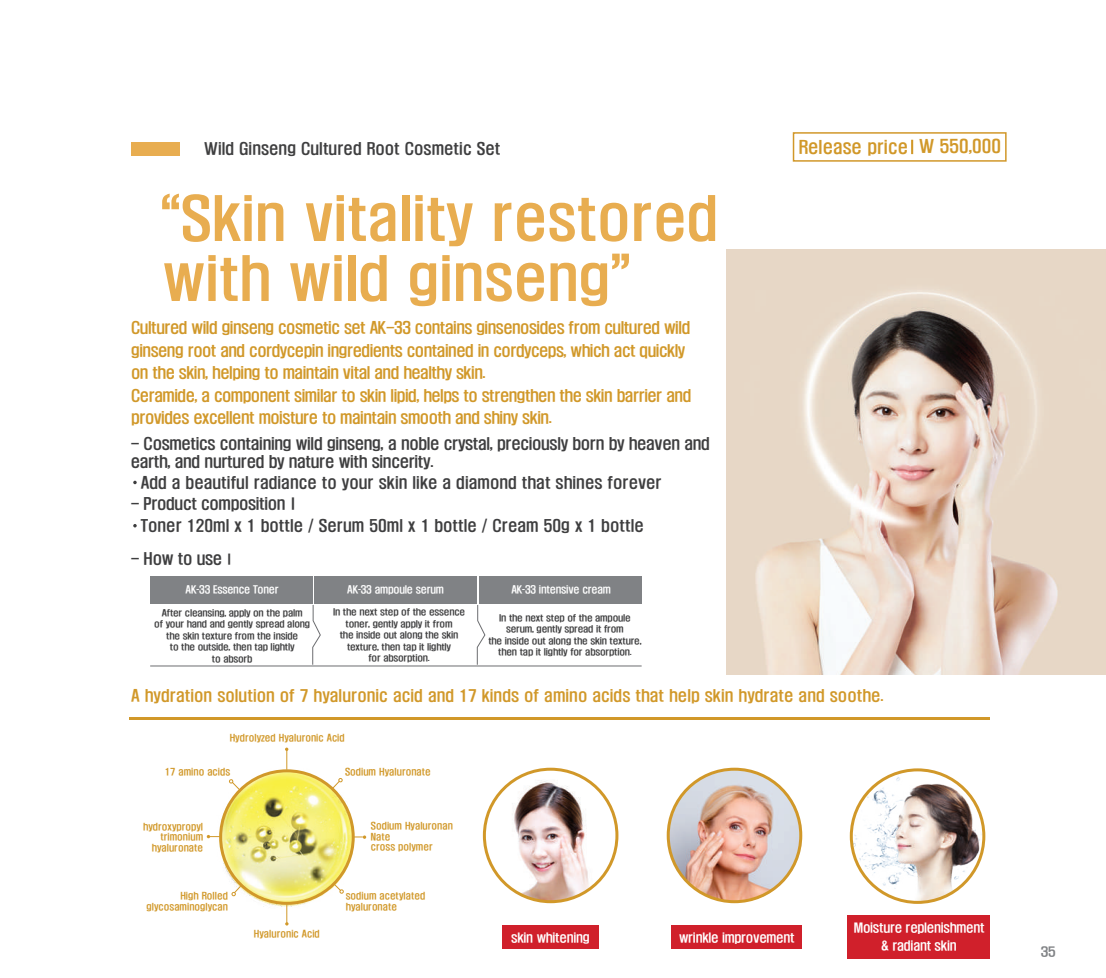
<style>
.page{position:relative;width:1106px;height:978px;background:#fff}
.page>*{position:absolute;margin:0;border:0;box-sizing:border-box;transform-origin:0 0}
.t1{font:54px/60px "H2 hdr M";color:#e8ad50;text-align:center}
.t2{font:16.5px "H2 hdr M";color:#d19829}
.t3{font:15px/22.5px "H2 hdr M";letter-spacing:-.035em;color:#d19829}
.t4{font:15px "H2 hdr M";color:#3e3e3f}
.t5{font:15px/18px "H2 hdr M";letter-spacing:-.025em;color:#3e3e3f}
.t6{font:15px "H2 hdr M";color:#d19829}
.t7{font:12px/18px "H2 hdr M";letter-spacing:-.025em;color:#fff;text-align:center}
.t8{font:12px "H2 hdr M";color:#808285;scale:1.1 1}
.t9{font:9.75px "H2 hdr M";letter-spacing:-.025em;color:#fff}
.t10{font:9px/10.5px "H2 hdr M";color:#d19829}
.t11{font:8.55px/11.4px "H2 hdr M";letter-spacing:-.025em;color:#3e3e3f;text-align:center;scale:1.06 1}
.s1{font-size:13.5px}
</style>
<div class="page">
<div style="left:150px;top:576px;width:163px;height:28px;background:#808285"></div>
<div style="left:314px;top:576px;width:163px;height:28px;background:#808285"></div>
<div style="left:479px;top:576px;width:162px;height:28px;background:#808285"></div>
<svg style="left:133px;top:481px;width:4px;height:3px"></svg>
<svg style="left:133px;top:524px;width:4px;height:3px"></svg>
<div style="left:792px;top:132px;width:214px;height:30px;border:2px solid #d19829"></div>
<div style="left:131px;top:142px;width:48px;height:13px;background:#e8ad50"></div>
<hr style="left:130px;top:717px;width:859px;height:3px;background:#d19829">
<img style="left:851px;top:770px;width:133px;height:133px;border-radius:67px">
<div style="left:849px;top:768px;width:136px;height:136px;border:3px solid #d19829;border-radius:50%"></div>
<img style="left:668px;top:769px;width:134px;height:133px;border-radius:67px">
<img style="left:206px;top:769px;width:161px;height:138px">
<div style="left:219px;top:769px;width:136px;height:136px;border:3px solid #d19829;border-radius:50%"></div>
<svg style="left:285px;top:748px;width:3px;height:22px"></svg>
<svg style="left:332px;top:778px;width:10px;height:11px"></svg>
<svg style="left:354px;top:835px;width:12px;height:4px"></svg>
<svg style="left:333px;top:883px;width:11px;height:11px"></svg>
<svg style="left:285px;top:904px;width:3px;height:22px"></svg>
<svg style="left:232px;top:885px;width:10px;height:11px"></svg>
<svg style="left:207px;top:835px;width:13px;height:3px"></svg>
<svg style="left:229px;top:779px;width:12px;height:12px"></svg>
<img style="left:726px;top:250px;width:380px;height:424px">
<svg style="left:312px;top:605px;width:9px;height:60px"></svg>
<svg style="left:476px;top:605px;width:10px;height:60px"></svg>
<hr style="left:150px;top:666px;width:491px;height:1px;background:#6c6d70">
<img style="left:483px;top:769px;width:133px;height:133px;border-radius:67px">
<div style="left:483px;top:768px;width:135px;height:135px;border:3px solid #d19829;border-radius:50%"></div>
<div style="left:666px;top:768px;width:136px;height:135px;border:3px solid #d19829;border-radius:50%"></div>
<div style="left:502px;top:925px;width:96px;height:24px;background:#d0202b"></div>
<div style="left:671px;top:925px;width:131px;height:24px;background:#d0202b"></div>
<div style="left:847px;top:916px;width:142px;height:43px;background:#d0202b"></div>
<svg style="left:911px;top:140px;width:2px;height:14px"></svg>
<h3 class="t4" style="left:204px;top:141px;width:298px">Wild Ginseng Cultured Root Cosmetic Set</h3>
<h1 class="t1" style="left:127px;top:189px;width:593px">“Skin vitality restored with wild ginseng”</h1>
<p class="t3" style="left:131px;top:317px;width:561px">Cultured wild ginseng cosmetic set AK-33 contains ginsenosides from cultured wild ginseng root and cordycepin ingredients contained in cordyceps, which act quickly on the skin, helping to maintain vital and healthy skin.<br>Ceramide, a component similar to skin lipid, helps to strengthen the skin barrier and provides excellent moisture to maintain smooth and shiny skin.</p>
<h3 class="t5" style="left:131px;top:434px;width:580px">- Cosmetics containing wild ginseng, a noble crystal, preciously born by heaven and earth, and nurtured by nature with sincerity.</h3>
<h3 class="t4" style="left:141px;top:475px;width:522px">Add a beautiful radiance to your skin like a diamond that shines forever</h3>
<h3 class="t5" style="left:131px;top:494px;width:171px">- Product compositionᅵ</h3>
<h3 class="t4" style="left:141px;top:518px;width:504px">Toner 120ml x 1 bottle / Serum 50ml x 1 bottle / Cream 50g x 1 bottle</h3>
<h3 class="t4" style="left:131px;top:551px;width:107px">- How to use<span class="s1">ᅵ</span></h3>
<p class="t9" style="left:186px;top:585px;width:95px">AK-33 Essence Toner</p>
<p class="t9" style="left:347px;top:585px;width:98px">AK-33 ampoule serum</p>
<p class="t9" style="left:511px;top:585px;width:101px">AK-33 intensive cream</p>
<p class="t11" style="left:154px;top:607px;width:149px">After cleansing, apply on the palm<br>of your hand and gently spread along the skin texture from the inside<br>to the outside, then tap lightly<br>to absorb</p>
<p class="t11" style="left:333px;top:607px;width:126px">In the next step of the essence toner, gently apply it from<br>the inside out along the skin texture, then tap it lightly<br>for absorption.</p>
<p class="t11" style="left:488px;top:612px;width:146px">In the next step of the ampoule serum, gently spread it from<br>the inside out along the skin texture, then tap it lightly for absorption.</p>
<h2 class="t2" style="left:798px;top:139px;width:204px">Release price W 550,000</h2>
<h3 class="t6" style="left:131px;top:688px;width:754px">A hydration solution of 7 hyaluronic acid and 17 kinds of amino acids that help skin hydrate and soothe.</h3>
<p class="t10" style="left:230px;top:733px;width:117px">Hydrolyzed Hyaluronic Acid</p>
<p class="t10" style="left:165px;top:766px;width:67px">17 amino acids</p>
<p class="t10" style="left:345px;top:766px;width:87px">Sodium Hyaluronate</p>
<p class="t10" style="left:143px;top:821px;width:61px;text-align:right">hydroxypropyl trimonium hyaluronate</p>
<p class="t10" style="left:371px;top:821px;width:84px">Sodium Hyaluronan<br>Nate<br>cross polymer</p>
<p class="t10" style="left:147px;top:891px;width:83px;text-align:right">High Rolled glycosaminoglycan</p>
<p class="t10" style="left:346px;top:891px;width:81px">sodium acetylated hyaluronate</p>
<p class="t10" style="left:254px;top:928px;width:67px">Hyaluronic Acid</p>
<h3 class="t7" style="left:511px;top:928px;width:80px">skin whitening</h3>
<h3 class="t7" style="left:679px;top:928px;width:117px">wrinkle improvement</h3>
<h3 class="t7" style="left:853px;top:919px;width:132px">Moisture replenishment &amp; radiant skin</h3>
<h3 class="t8" style="left:1040px;top:946px;width:15px">35</h3>
</div>
